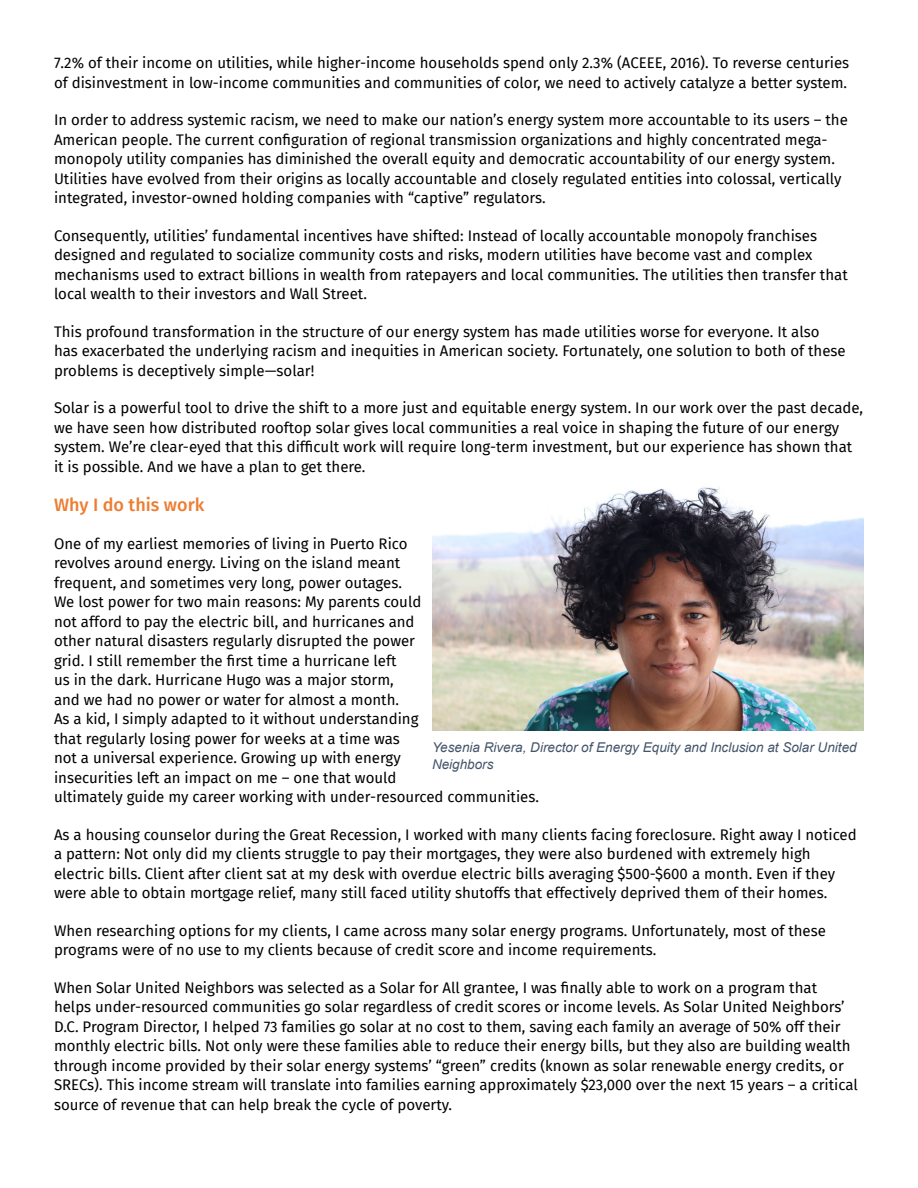
<style>
.page{position:relative;width:918px;height:1188px;background:#fff}
.page>*{position:absolute;margin:0;border:0;box-sizing:border-box;transform-origin:0 0}
.Heading_1{font:500 18px "Fira Sans";color:#ed7d31}
.body_oddy_oddy{font:15px/19.5px "Fira Sans";color:#000}
.t1{font:italic 13.5px/16.2px "Arial";color:#44546a}
</style>
<div class="page">
<img style="left:432px;top:487px;width:432px;height:243px">
<p class="body_oddy_oddy" style="left:54px;top:53px;width:797px">7.2% of their income on utilities, while higher-income households spend only 2.3% (ACEEE, 2016). To reverse centuries of disinvestment in low-income communities and communities of color, we need to actively catalyze a better system.</p>
<p class="body_oddy_oddy" style="left:54px;top:110px;width:795px">In order to address systemic racism, we need to make our nation’s energy system more accountable to its users – the American people. The current configuration of regional transmission organizations and highly concentrated mega&shy;monopoly utility companies has diminished the overall equity and democratic accountability of our energy system.<br>Utilities have evolved from their origins as locally accountable and closely regulated entities into colossal, vertically integrated, investor-owned holding companies with “captive” regulators.</p>
<p class="body_oddy_oddy" style="left:54px;top:225px;width:795px">Consequently, utilities’ fundamental incentives have shifted: Instead of locally accountable monopoly franchises designed and regulated to socialize community costs and risks, modern utilities have become vast and complex mechanisms used to extract billions in wealth from ratepayers and local communities. The utilities then transfer that local wealth to their investors and Wall Street.</p>
<p class="body_oddy_oddy" style="left:54px;top:321px;width:793px">This profound transformation in the structure of our energy system has made utilities worse for everyone. It also has exacerbated the underlying racism and inequities in American society. Fortunately, one solution to both of these problems is deceptively simple—solar!</p>
<p class="body_oddy_oddy" style="left:54px;top:398px;width:811px">Solar is a powerful tool to drive the shift to a more just and equitable energy system. In our work over the past decade, we have seen how distributed rooftop solar gives local communities a real voice in shaping the future of our energy system. We’re clear-eyed that this difficult work will require long-term investment, but our experience has shown that it is possible. And we have a plan to get there.</p>
<p class="Heading_1" style="left:54px;top:490px;width:152px">Why I do this work</p>
<p class="body_oddy_oddy" style="left:54px;top:533px;width:487px">One of my earliest memories of living in Puerto Rico<br>revolves around energy. Living on the island meant<br>frequent, and sometimes very long, power outages.<br>We lost power for two main reasons: My parents could<br>not afford to pay the electric bill, and hurricanes and<br>other natural disasters regularly disrupted the power<br>grid. I still remember the first time a hurricane left<br>us in the dark. Hurricane Hugo was a major storm,<br>and we had no power or water for almost a month.<br>As a kid, I simply adapted to it without understanding<br>that regularly losing power for weeks at a time was<br>not a universal experience. Growing up with energy<br>insecurities left an impact on me – one that would<br>ultimately guide my career working with under-resourced communities.</p>
<p class="body_oddy_oddy" style="left:54px;top:824px;width:804px">As a housing counselor during the Great Recession, I worked with many clients facing foreclosure. Right away I noticed a pattern: Not only did my clients struggle to pay their mortgages, they were also burdened with extremely high electric bills. Client after client sat at my desk with overdue electric bills averaging $500-$600 a month. Even if they were able to obtain mortgage relief, many still faced utility shutoffs that effectively deprived them of their homes.</p>
<p class="body_oddy_oddy" style="left:54px;top:920px;width:773px">When researching options for my clients, I came across many solar energy programs. Unfortunately, most of these programs were of no use to my clients because of credit score and income requirements.</p>
<p class="body_oddy_oddy" style="left:54px;top:977px;width:805px">When Solar United Neighbors was selected as a Solar for All grantee, I was finally able to work on a program that helps under-resourced communities go solar regardless of credit scores or income levels. As Solar United Neighbors’ D.C. Program Director, I helped 73 families go solar at no cost to them, saving each family an average of 50% off their monthly electric bills. Not only were these families able to reduce their energy bills, but they also are building wealth through income provided by their solar energy systems’ “green” credits (known as solar renewable energy credits, or SRECs). This income stream will translate into families earning approximately $23,000 over the next 15 years – a critical source of revenue that can help break the cycle of poverty.</p>
<p class="t1" style="left:432px;top:740px;width:426px">Yesenia Rivera, Director of Energy Equity and Inclusion at Solar United<br>Neighbors</p>
</div>
